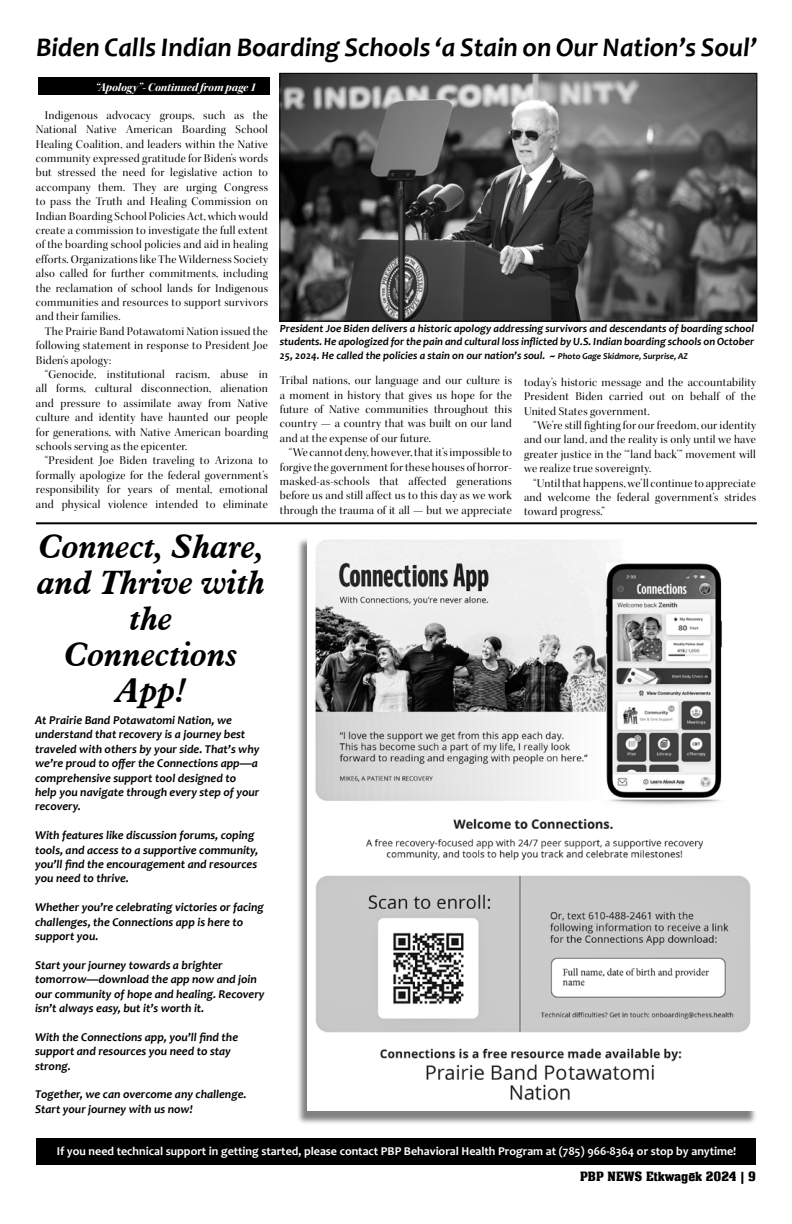
<style>
.page{position:relative;width:792px;height:1224px;background:#fff}
.page>*{position:absolute;margin:0;border:0;box-sizing:border-box;transform-origin:0 0}
.t1{font:italic 700 33px/36px "Aldine 721 BT";color:#000;text-align:center}
.t2{font:italic 700 27px "Candara";color:#000}
.t3{font:600 14px "Neue Aachen W01";color:#000}
.t4{font:12px/14.4px "Kepler Std Disp";letter-spacing:.02em;color:#000;text-align:justify}
.t5{font:italic 700 12px/14.4px "Candara";color:#000}
.t6{font:700 12px "Candara";color:#fff}
.t7{font:12px "Kepler Std Bold It Disp";color:#fff}
.t8{font:italic 700 11px/13.2px "Candara";color:#000;text-align:justify}
.s1{font-size:9px}
</style>
<div class="page">
<div style="left:297px;top:538px;width:460px;height:587px;background:#000;opacity:.5"></div>
<img style="left:307px;top:538px;width:450px;height:573px">
<div style="left:37px;top:1138px;width:719px;height:27px;background:#000"></div>
<div style="left:38px;top:77px;width:232px;height:18px;background:#000"></div>
<img style="left:281px;top:75px;width:474px;height:245px">
<div style="left:279px;top:73px;width:478px;height:249px;border:1px solid #000"></div>
<hr style="left:36px;top:522px;width:721px;height:2px;background:#000">
<h2 class="t2" style="left:36px;top:30px;width:722px">Biden Calls Indian Boarding Schools ‘a Stain on Our Nation’s Soul’</h2>
<p class="t7" style="left:96px;top:80px;width:162px">“Apology”- Continued from page 1</p>
<p class="t4" style="left:36px;top:108px;width:234px;text-indent:9px">Indigenous advocacy groups, such as the National Native American Boarding School Healing Coalition, and leaders within the Native community expressed gratitude for Biden’s words but stressed the need for legislative action to accompany them. They are urging Congress to pass the Truth and Healing Commission on Indian Boarding School Policies Act, which would create a commission to investigate the full extent of the boarding school policies and aid in healing efforts. Organizations like The Wilderness Society also called for further commitments, including the reclamation of school lands for Indigenous communities and resources to support survivors and their families.</p>
<p class="t4" style="left:36px;top:324px;width:234px;text-indent:9px">The Prairie Band Potawatomi Nation issued the following statement in response to President Joe Biden’s apology:</p>
<p class="t4" style="left:36px;top:367px;width:234px;text-indent:9px">“Genocide, institutional racism, abuse in all forms, cultural disconnection, alienation and pressure to assimilate away from Native culture and identity have haunted our people for generations, with Native American boarding schools serving as the epicenter.</p>
<p class="t4" style="left:36px;top:454px;width:234px;text-indent:9px">“President Joe Biden traveling to Arizona to formally apologize for the federal government’s responsibility for years of mental, emotional and physical violence intended to eliminate</p>
<h1 class="t1" style="left:37px;top:528px;width:230px">Connect, Share, and Thrive with the<br>Connections<br>App!</h1>
<p class="t5" style="left:35px;top:713px;width:226px">At Prairie Band Potawatomi Nation, we understand that recovery is a journey best traveled with others by your side. That’s why we’re proud to offer the Connections app—a comprehensive support tool designed to help you navigate through every step of your recovery.</p>
<p class="t5" style="left:35px;top:828px;width:225px">With features like discussion forums, coping tools, and access to a supportive community, you’ll find the encouragement and resources you need to thrive.</p>
<p class="t5" style="left:35px;top:900px;width:230px">Whether you’re celebrating victories or facing challenges, the Connections app is here to support you.</p>
<p class="t5" style="left:35px;top:958px;width:231px">Start your journey towards a brighter tomorrow—download the app now and join our community of hope and healing. Recovery isn’t always easy, but it’s worth it.</p>
<p class="t5" style="left:35px;top:1030px;width:205px">With the Connections app, you’ll find the support and resources you need to stay strong.</p>
<p class="t5" style="left:35px;top:1087px;width:213px">Together, we can overcome any challenge.<br>Start your journey with us now!</p>
<p class="t8" style="left:280px;top:322px;width:476px">President Joe Biden delivers a historic apology addressing survivors and descendants of boarding school students. He apologized for the pain and cultural loss inflicted by U.S. Indian boarding schools on October 25, 2024. He called the policies a stain on our nation’s soul. ~ <span class="s1">Photo Gage Skidmore, Surprise, AZ</span></p>
<p class="t4" style="left:280px;top:373px;width:234px">Tribal nations, our language and our culture is a moment in history that gives us hope for the future of Native communities throughout this country — a country that was built on our land and at the expense of our future.</p>
<p class="t4" style="left:280px;top:445px;width:234px;text-indent:9px">“We cannot deny, however, that it’s impossible to forgive the government for these houses of horror&shy;masked-as-schools that affected generations before us and still affect us to this day as we work through the trauma of it all — but we appreciate</p>
<p class="t4" style="left:524px;top:375px;width:233px">today’s historic message and the accountability President Biden carried out on behalf of the United States government.</p>
<p class="t4" style="left:524px;top:418px;width:234px;text-indent:9px">“We’re still fighting for our freedom, our identity and our land, and the reality is only until we have greater justice in the ‘“land back’” movement will we realize true sovereignty.</p>
<p class="t4" style="left:524px;top:476px;width:234px;text-indent:9px">“Until that happens, we’ll continue to appreciate and welcome the federal government’s strides toward progress.”</p>
<p class="t6" style="left:57px;top:1144px;width:681px">If you need technical support in getting started, please contact PBP Behavioral Health Program at (785) 966-8364 or stop by anytime!</p>
<p class="t3" style="left:580px;top:1169px;width:177px">PBP NEWS Etkwagēek 2024 | 9</p>
</div>
